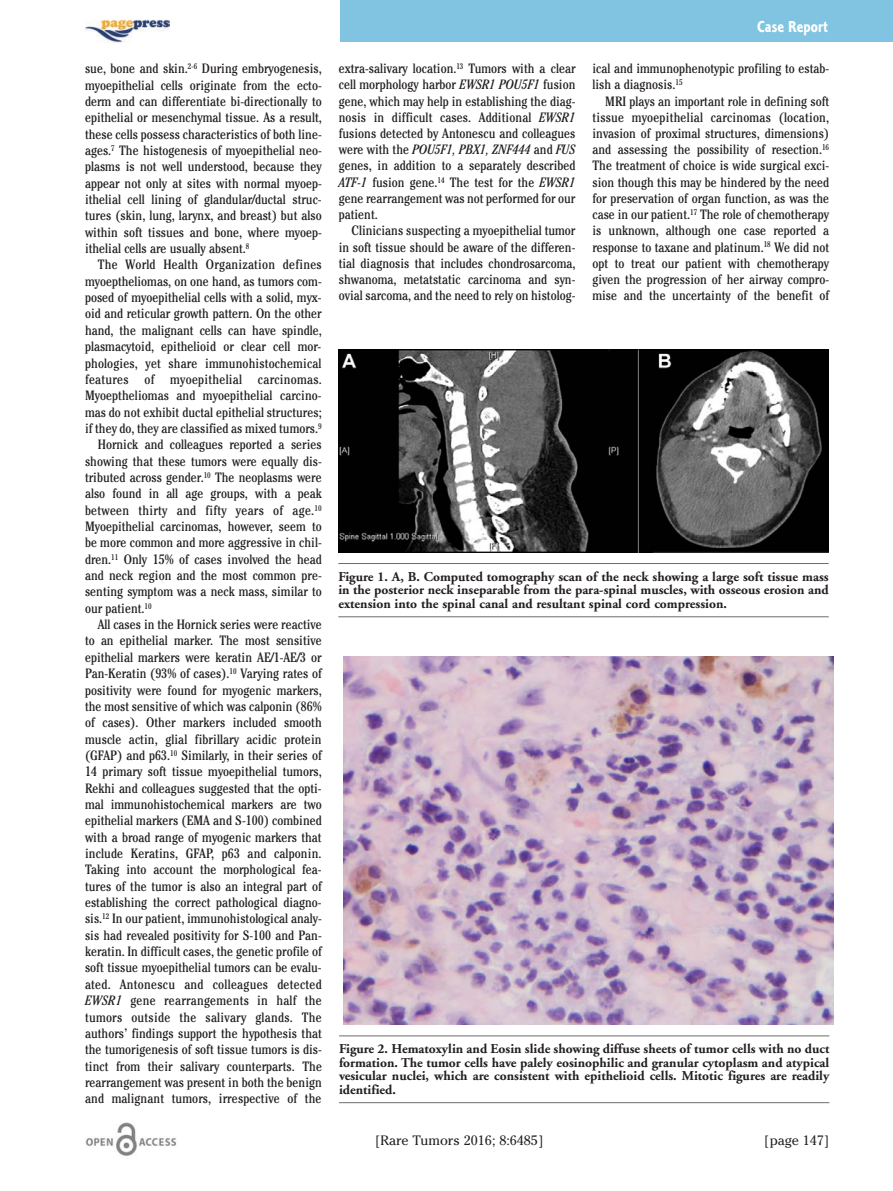
<style>
.page{position:relative;width:893px;height:1191px;background:#fff}
.page>*{position:absolute;margin:0;border:0;box-sizing:border-box;transform-origin:0 0}
.t1{font:16.5px "Corinthian Bold Condensed Plain";color:#fff}
.t2{font:condensed 13.5px/16.2px "Cheltenham";color:#231f20;text-align:justify}
.t3{font:700 13.5px/13.5px "Adobe Garamond";color:#231f20;text-align:justify}
.t4{font:condensed 13.5px "Cheltenham";letter-spacing:.02em;color:#231f20}
.t5{font:13.5px "Cheltenham";color:#231f20}
.s1{font-style:italic}
</style>
<div class="page">
<div style="left:340px;top:0;width:553px;height:42px;background:#81c4e2"></div>
<img style="left:86px;top:1123px;width:91px;height:33px">
<img style="left:85px;top:19px;width:85px;height:24px">
<hr style="left:338px;top:563px;width:491px;height:1px;background:#6c6d70">
<hr style="left:338px;top:616px;width:491px;height:1px;background:#6c6d70">
<img style="left:338px;top:350px;width:491px;height:203px">
<img style="left:343px;top:656px;width:491px;height:368px">
<hr style="left:339px;top:1035px;width:490px;height:1px;background:#6c6d70">
<hr style="left:339px;top:1102px;width:490px;height:1px;background:#6c6d70">
<p class="t2" style="left:85px;top:62px;width:238px">sue, bone and skin.<sup>2-6</sup> During embryogenesis, myoepithelial cells originate from the ecto&shy;derm and can differentiate bi-directionally to epithelial or mesenchymal tissue. As a result, these cells possess characteristics of both line&shy;ages.<sup>7</sup> The histogenesis of myoepithelial neo&shy;plasms is not well understood, because they appear not only at sites with normal myoep&shy;ithelial cell lining of glandular/ductal struc&shy;tures (skin, lung, larynx, and breast) but also within soft tissues and bone, where myoep&shy;ithelial cells are usually absent.<sup>8</sup></p>
<p class="t2" style="left:98px;top:258px;width:225px">The World Health Organization defines</p>
<p class="t2" style="left:85px;top:274px;width:238px">myoeptheliomas, on one hand, as tumors com-</p>
<p class="t2" style="left:85px;top:291px;width:238px">posed of myoepithelial cells with a solid, myx-</p>
<p class="t2" style="left:85px;top:307px;width:238px">oid and reticular growth pattern. On the other</p>
<p class="t2" style="left:85px;top:323px;width:238px">hand, the malignant cells can have spindle,</p>
<p class="t2" style="left:85px;top:340px;width:238px">plasmacytoid, epithelioid or clear cell mor-</p>
<p class="t2" style="left:85px;top:356px;width:238px">phologies, yet share immunohistochemical</p>
<p class="t4" style="left:85px;top:374px;width:238px">features of myoepithelial carcinomas.</p>
<p class="t2" style="left:85px;top:389px;width:238px">Myoeptheliomas and myoepithelial carcino-</p>
<p class="t2" style="left:85px;top:405px;width:238px">mas do not exhibit ductal epithelial structures;</p>
<p class="t2" style="left:85px;top:421px;width:238px">if they do, they are classified as mixed tumors.<sup>9</sup></p>
<p class="t2" style="left:98px;top:438px;width:225px">Hornick and colleagues reported a series</p>
<p class="t2" style="left:85px;top:454px;width:238px">showing that these tumors were equally dis-</p>
<p class="t2" style="left:85px;top:470px;width:238px">tributed across gender.<sup>10</sup> The neoplasms were</p>
<p class="t2" style="left:85px;top:487px;width:238px">also found in all age groups, with a peak</p>
<p class="t4" style="left:85px;top:505px;width:238px">between thirty and fifty years of age.<sup>10</sup></p>
<p class="t2" style="left:85px;top:519px;width:238px">Myoepithelial carcinomas, however, seem to</p>
<p class="t2" style="left:85px;top:536px;width:238px">be more common and more aggressive in chil-</p>
<p class="t2" style="left:85px;top:552px;width:238px">dren.<sup>11</sup> Only 15% of cases involved the head</p>
<p class="t2" style="left:85px;top:568px;width:238px">and neck region and the most common pre-</p>
<p class="t2" style="left:85px;top:585px;width:238px">senting symptom was a neck mass, similar to</p>
<p class="t2" style="left:85px;top:601px;width:68px">our patient.<sup>10</sup></p>
<p class="t2" style="left:98px;top:617px;width:225px">All cases in the Hornick series were reactive</p>
<p class="t2" style="left:85px;top:634px;width:238px">to an epithelial marker. The most sensitive</p>
<p class="t2" style="left:85px;top:650px;width:238px">epithelial markers were keratin AE/1-AE/3 or</p>
<p class="t2" style="left:85px;top:666px;width:238px">Pan-Keratin (93% of cases).<sup>10</sup> Varying rates of</p>
<p class="t2" style="left:85px;top:683px;width:238px">positivity were found for myogenic markers,</p>
<p class="t2" style="left:85px;top:699px;width:238px">the most sensitive of which was calponin (86%</p>
<p class="t2" style="left:85px;top:715px;width:238px">of cases). Other markers included smooth</p>
<p class="t2" style="left:85px;top:732px;width:238px">muscle actin, glial fibrillary acidic protein</p>
<p class="t2" style="left:85px;top:748px;width:238px">(GFAP) and p63.<sup>10</sup> Similarly, in their series of</p>
<p class="t2" style="left:85px;top:764px;width:238px">14 primary soft tissue myoepithelial tumors,</p>
<p class="t2" style="left:85px;top:781px;width:238px">Rekhi and colleagues suggested that the opti-</p>
<p class="t2" style="left:85px;top:797px;width:238px">mal immunohistochemical markers are two</p>
<p class="t2" style="left:85px;top:814px;width:238px">epithelial markers (EMA and S-100) combined</p>
<p class="t2" style="left:85px;top:830px;width:238px">with a broad range of myogenic markers that</p>
<p class="t2" style="left:85px;top:846px;width:238px">include Keratins, GFAP, p63 and calponin.</p>
<p class="t2" style="left:85px;top:863px;width:238px">Taking into account the morphological fea-</p>
<p class="t2" style="left:85px;top:879px;width:238px">tures of the tumor is also an integral part of</p>
<p class="t2" style="left:85px;top:895px;width:238px">establishing the correct pathological diagno-</p>
<p class="t2" style="left:85px;top:912px;width:238px">sis.<sup>12</sup> In our patient, immunohistological analy-</p>
<p class="t2" style="left:85px;top:928px;width:238px">sis had revealed positivity for S-100 and Pan-</p>
<p class="t2" style="left:85px;top:944px;width:238px">keratin. In difficult cases, the genetic profile of</p>
<p class="t2" style="left:85px;top:961px;width:238px">soft tissue myoepithelial tumors can be evalu-</p>
<p class="t4" style="left:85px;top:979px;width:238px">ated. Antonescu and colleagues detected</p>
<p class="t4" style="left:85px;top:995px;width:238px"><span class="s1">EWSR1</span> gene rearrangements in half the</p>
<p class="t4" style="left:85px;top:1012px;width:238px">tumors outside the salivary glands. The</p>
<p class="t2" style="left:85px;top:1026px;width:238px">authors’ findings support the hypothesis that</p>
<p class="t2" style="left:85px;top:1042px;width:238px">the tumorigenesis of soft tissue tumors is dis-</p>
<p class="t2" style="left:85px;top:1059px;width:238px">tinct from their salivary counterparts. The</p>
<p class="t2" style="left:85px;top:1075px;width:238px">rearrangement was present in both the benign</p>
<p class="t2" style="left:85px;top:1091px;width:238px">and malignant tumors, irrespective of the</p>
<p class="t2" style="left:339px;top:62px;width:238px">extra-salivary location.<sup>13</sup> Tumors with a clear cell morphology harbor <span class="s1">EWSR1 POU5F1</span> fusion gene, which may help in establishing the diag&shy;nosis in difficult cases. Additional <span class="s1">EWSR1 </span>fusions detected by Antonescu and colleagues were with the <span class="s1">POU5F1, PBX1, ZNF444</span> and <span class="s1">FUS </span>genes, in addition to a separately described <span class="s1">ATF-1</span> fusion gene.<sup>14</sup> The test for the <span class="s1">EWSR1 </span>gene rearrangement was not performed for our patient.</p>
<p class="t2" style="left:339px;top:224px;width:238px;text-indent:13px">Clinicians suspecting a myoepithelial tumor in soft tissue should be aware of the differen&shy;tial diagnosis that includes chondrosarcoma, shwanoma, metatstatic carcinoma and syn&shy;ovial sarcoma, and the need to rely on histolog-</p>
<p class="t1" style="left:757px;top:21px;width:72px">Case Report</p>
<p class="t2" style="left:592px;top:62px;width:238px">ical and immunophenotypic profiling to estab&shy;lish a diagnosis.<sup>15</sup></p>
<p class="t2" style="left:592px;top:94px;width:238px;text-indent:13px">MRI plays an important role in defining soft tissue myoepithelial carcinomas (location, invasion of proximal structures, dimensions) and assessing the possibility of resection.<sup>16<br></sup>The treatment of choice is wide surgical exci&shy;sion though this may be hindered by the need for preservation of organ function, as was the case in our patient.<sup>17</sup> The role of chemotherapy is unknown, although one case reported a response to taxane and platinum.<sup>18</sup> We did not opt to treat our patient with chemotherapy given the progression of her airway compro&shy;mise and the uncertainty of the benefit of</p>
<p class="t3" style="left:338px;top:571px;width:492px">Figure 1. A, B. Computed tomography scan of the neck showing a large soft tissue mass in the posterior neck inseparable from the para-spinal muscles, with osseous erosion and extension into the spinal canal and resultant spinal cord compression.</p>
<p class="t3" style="left:339px;top:1043px;width:492px">Figure 2. Hematoxylin and Eosin slide showing diffuse sheets of tumor cells with no duct formation. The tumor cells have palely eosinophilic and granular cytoplasm and atypical vesicular nuclei, which are consistent with epithelioid cells. Mitotic figures are readily identified.</p>
<p class="t5" style="left:375px;top:1132px;width:170px">[Rare Tumors 2016; 8:6485]</p>
<p class="t5" style="left:764px;top:1132px;width:66px">[page 147]</p>
</div>
